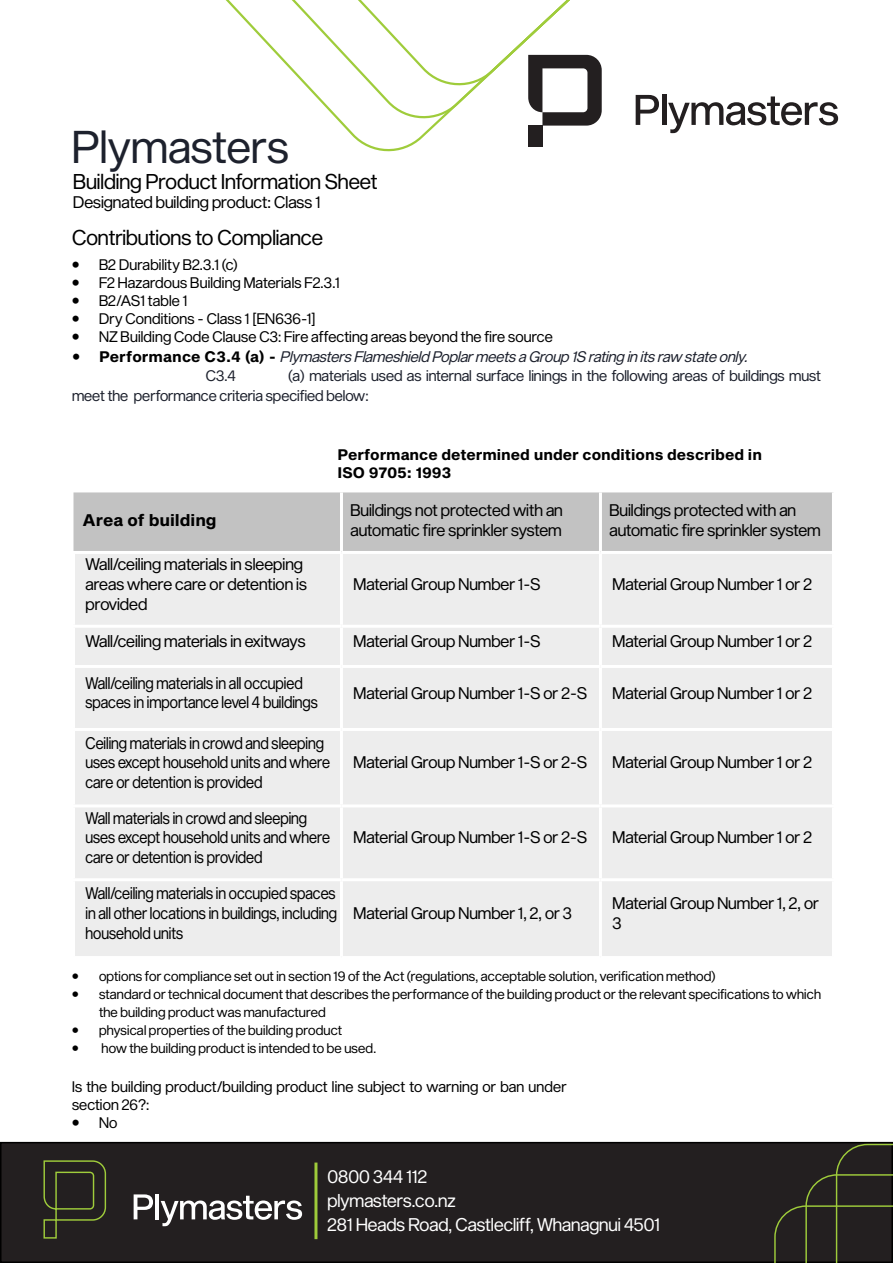
<style>
.page{position:relative;width:893px;height:1263px;background:#fff}
.page>*{position:absolute;margin:0;border:0;box-sizing:border-box;transform-origin:0 0}
.t1{font:45px "Sequel Sans Book Disp";letter-spacing:.01em;color:#1d212d}
.t2{font:21px "Sequel Sans Book Disp";color:#000}
.t3{font:18px "Sequel Sans Book Disp";color:#fff}
.main_table_style{font:16.5px/19.8px "Sequel Sans Book Disp";color:#000}
.main_table_style-2{font:16.5px/19.8px "Sequel Sans Book Disp";color:#000;scale:.9 1}
.t4{font:16.5px "Sequel Sans Bold Body";color:#000}
.t5{font:15px/18px "Sequel Sans Book Disp";letter-spacing:.01em;color:#000}
.t6{font:15px/19.5px "Sequel Sans Book Disp";color:#1d212d}
.t7{font:italic 15px "Sequel Sans Book Disp";color:#1d212d}
.t8{font:15px/18px "Sequel Sans Bold Body";color:#000}
.t9{font:13.5px/18px "Sequel Sans Book Disp";letter-spacing:.015em;color:#000}
.s1{font-family:"Sequel Sans Bold Body";font-style:normal;color:#000}
</style>
<div class="page">
<svg style="left:636px;top:95px;width:23px;height:30px"></svg>
<hr style="left:662px;top:94px;width:4px;height:31px;background:#231f20">
<svg style="left:668px;top:96px;width:170px;height:37px"></svg>
<svg style="left:225px;top:0;width:318px;height:152px"></svg>
<svg style="left:254px;top:0;width:348px;height:126px"></svg>
<div style="left:1px;top:1142px;width:891px;height:120px;background:#231f20"></div>
<div style="left:0;top:1142px;width:893px;height:121px;border:2px solid #000"></div>
<svg style="left:134px;top:1194px;width:19px;height:25px"></svg>
<hr style="left:156px;top:1194px;width:3px;height:25px;background:#fff">
<svg style="left:161px;top:1196px;width:141px;height:30px"></svg>
<div style="left:43px;top:1219px;width:14px;height:19px;border:1px solid #9fcc3b"></div>
<svg style="left:43px;top:1160px;width:64px;height:61px"></svg>
<hr style="left:314px;top:1162px;width:3px;height:77px;background:#9ecb3a">
<svg style="left:773px;top:1143px;width:120px;height:120px"></svg>
<div style="left:74px;top:492px;width:758px;height:59px;background:#c2c2c2"></div>
<div style="left:75px;top:554px;width:757px;height:402px;background:#ededed"></div>
<hr style="left:340px;top:492px;width:3px;height:59px;background:#fff">
<hr style="left:599px;top:492px;width:3px;height:59px;background:#fff">
<hr style="left:340px;top:554px;width:3px;height:71px;background:#fff">
<hr style="left:599px;top:554px;width:3px;height:71px;background:#fff">
<hr style="left:340px;top:628px;width:3px;height:37px;background:#fff">
<hr style="left:599px;top:628px;width:3px;height:37px;background:#fff">
<hr style="left:340px;top:668px;width:3px;height:60px;background:#fff">
<hr style="left:599px;top:668px;width:3px;height:60px;background:#fff">
<hr style="left:340px;top:731px;width:3px;height:73px;background:#fff">
<hr style="left:599px;top:731px;width:3px;height:73px;background:#fff">
<hr style="left:340px;top:807px;width:3px;height:71px;background:#fff">
<hr style="left:599px;top:807px;width:3px;height:71px;background:#fff">
<hr style="left:340px;top:881px;width:3px;height:75px;background:#fff">
<hr style="left:599px;top:881px;width:3px;height:75px;background:#fff">
<hr style="left:72px;top:625px;width:269px;height:3px;background:#fff">
<hr style="left:341px;top:625px;width:259px;height:3px;background:#fff">
<hr style="left:600px;top:625px;width:235px;height:3px;background:#fff">
<hr style="left:72px;top:665px;width:269px;height:3px;background:#fff">
<hr style="left:341px;top:665px;width:259px;height:3px;background:#fff">
<hr style="left:600px;top:665px;width:235px;height:3px;background:#fff">
<hr style="left:72px;top:728px;width:269px;height:3px;background:#fff">
<hr style="left:341px;top:728px;width:259px;height:3px;background:#fff">
<hr style="left:600px;top:728px;width:235px;height:3px;background:#fff">
<hr style="left:72px;top:804px;width:269px;height:3px;background:#fff">
<hr style="left:341px;top:804px;width:259px;height:3px;background:#fff">
<hr style="left:600px;top:804px;width:235px;height:3px;background:#fff">
<hr style="left:72px;top:878px;width:269px;height:3px;background:#fff">
<hr style="left:341px;top:878px;width:259px;height:3px;background:#fff">
<hr style="left:600px;top:878px;width:235px;height:3px;background:#fff">
<p class="t1" style="left:72px;top:114px;width:218px">Plymasters</p>
<p class="t2" style="left:73px;top:166px;width:306px">Building Product Information Sheet</p>
<p class="main_table_style" style="left:73px;top:193px;width:249px">Designated building product: Class 1</p>
<p class="t2" style="left:72px;top:222px;width:253px">Contributions to Compliance</p>
<p class="t5" style="left:72px;top:256px;width:167px">• B2 Durability B2.3.1 (c)</p>
<p class="t5" style="left:72px;top:274px;width:269px">• F2 Hazardous Building Materials F2.3.1</p>
<p class="t5" style="left:72px;top:292px;width:117px">• B2/AS1 table 1</p>
<p class="t5" style="left:72px;top:310px;width:245px">• Dry Conditions - Class 1 [EN636-1]</p>
<p class="t5" style="left:72px;top:328px;width:482px">• NZ Building Code Clause C3: Fire affecting areas beyond the fire source</p>
<p class="t7" style="left:72px;top:345px;width:682px"><span class="s1">• P e r f o r m a n c e C 3 . 4 ( a ) -</span> PlymastersFlameshieldPoplarmeetsaGroup1Sratinginitsraw stateonly.</p>
<p class="t6" style="left:206px;top:367px;width:31px">C3.4</p>
<p class="t6" style="left:72px;top:367px;width:750px;text-indent:216px">(a) materials used as internal surface linings in the following areas of buildings must meet the performance criteria specified below:</p>
<p class="t8" style="left:338px;top:446px;width:426px">Performance determined under conditions described in<br>ISO 9705: 1993</p>
<p class="t4" style="left:83px;top:508px;width:136px">Area of building</p>
<p class="main_table_style" style="left:350px;top:501px;width:214px">Buildings not protected with an automatic fire sprinkler system</p>
<p class="main_table_style" style="left:609px;top:501px;width:213px">Buildings protected with an automatic fire sprinkler system</p>
<p class="main_table_style" style="left:86px;top:555px;width:223px">Wall/ceiling materials in sleeping areas where care or detention is provided</p>
<p class="main_table_style" style="left:353px;top:575px;width:188px">Material Group Number 1-S</p>
<p class="main_table_style" style="left:612px;top:575px;width:201px">Material Group Number 1 or 2</p>
<p class="main_table_style" style="left:86px;top:632px;width:222px">Wall/ceiling materials in exitways</p>
<p class="main_table_style" style="left:353px;top:632px;width:188px">Material Group Number 1-S</p>
<p class="main_table_style" style="left:612px;top:632px;width:201px">Material Group Number 1 or 2</p>
<p class="main_table_style-2" style="left:86px;top:673px;width:260px">Wall/ceiling materials in all occupied spaces in importance level 4 buildings</p>
<p class="main_table_style" style="left:353px;top:683px;width:235px">Material Group Number 1-S or 2-S</p>
<p class="main_table_style" style="left:612px;top:683px;width:201px">Material Group Number 1 or 2</p>
<p class="main_table_style-2" style="left:86px;top:733px;width:273px">Ceiling materials in crowd and sleeping uses except household units and where care or detention is provided</p>
<p class="main_table_style" style="left:353px;top:753px;width:235px">Material Group Number 1-S or 2-S</p>
<p class="main_table_style" style="left:612px;top:753px;width:201px">Material Group Number 1 or 2</p>
<p class="main_table_style-2" style="left:86px;top:808px;width:273px">Wall materials in crowd and sleeping uses except household units and where care or detention is provided</p>
<p class="main_table_style-2" style="left:86px;top:884px;width:281px;text-align:justify">Wall/ceiling materials in occupied spaces in all other locations in buildings, including household units</p>
<p class="main_table_style" style="left:353px;top:828px;width:235px">Material Group Number 1-S or 2-S</p>
<p class="main_table_style" style="left:612px;top:828px;width:201px">Material Group Number 1 or 2</p>
<p class="main_table_style" style="left:353px;top:904px;width:220px">Material Group Number 1, 2, or 3</p>
<p class="main_table_style" style="left:612px;top:894px;width:208px">Material Group Number 1, 2, or<br>3</p>
<p class="t9" style="left:72px;top:967px;width:645px">• options for compliance set out in section 19 of the Act (regulations, acceptable solution, verification method)</p>
<p class="t9" style="left:99px;top:985px;width:723px;text-indent:-27px">• standard or technical document that describes the performance of the building product or the relevant specifications to which the building product was manufactured</p>
<p class="t9" style="left:72px;top:1021px;width:272px">• physical properties of the building product</p>
<p class="t9" style="left:72px;top:1039px;width:306px">• how the building product is intended to be used.</p>
<p class="t5" style="left:72px;top:1078px;width:496px">Is the building product/building product line subject to warning or ban under section 26?:</p>
<p class="t5" style="left:72px;top:1114px;width:47px">• No</p>
<p class="t3" style="left:327px;top:1164px;width:101px">0800 344 112</p>
<p class="t3" style="left:327px;top:1188px;width:130px">plymasters.co.nz</p>
<p class="t3" style="left:327px;top:1212px;width:334px">281 Heads Road, Castlecliff, Whanagnui 4501</p>
</div>
